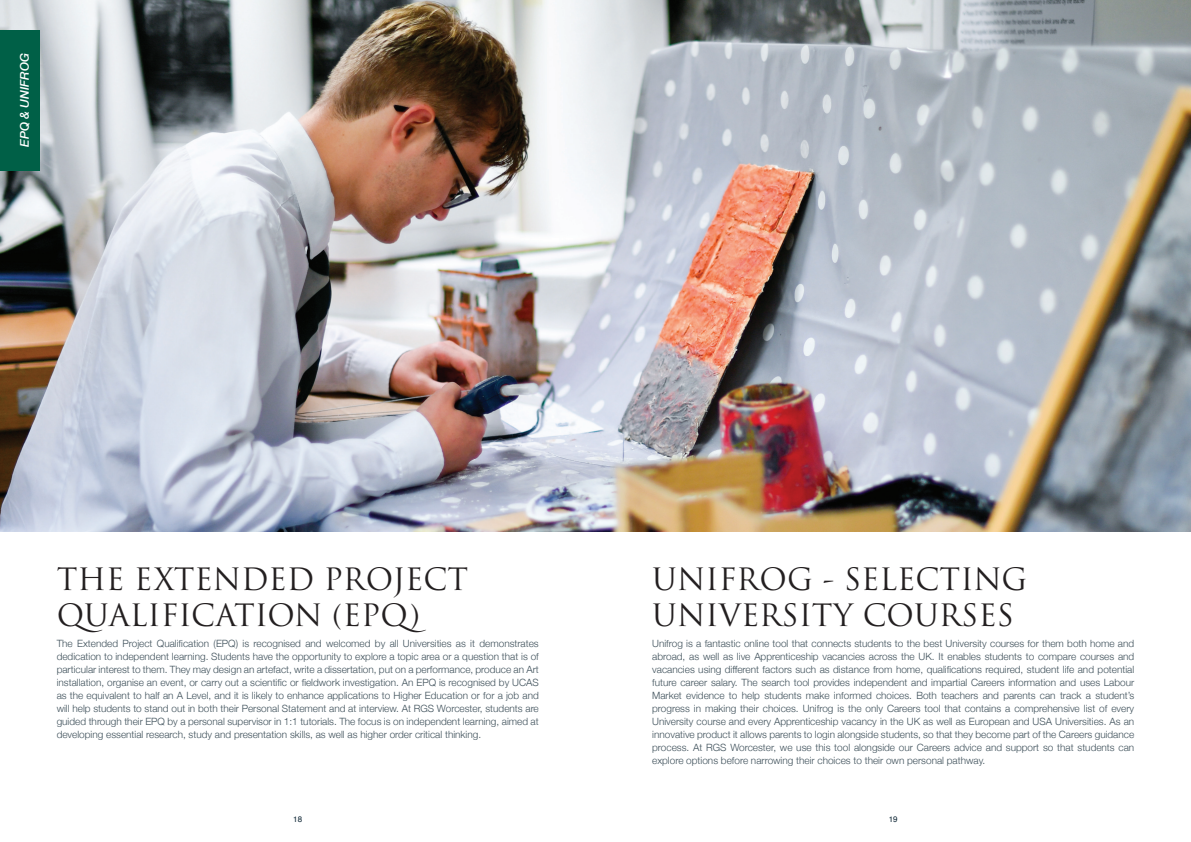
<style>
.page{position:relative;width:1191px;height:842px;background:#fff}
.page>*{position:absolute;margin:0;border:0;box-sizing:border-box;transform-origin:0 0}
.t1{font:30px/36px "Trajan Pro";color:#231f20}
.t2{font:italic 500 12px "Helvetica Neue";color:#fff}
.t3{font:300 10px/13px "Helvetica Neue";color:#3d4f59;text-align:justify}
.t4{font:8px "Helvetica";color:#0b2332}
</style>
<div class="page">
<img style="left:0;top:0;width:1191px;height:531px">
<div style="left:0;top:30px;width:40px;height:140px;background:#006047"></div>
<p class="t2" style="left:14px;top:147px;width:96px;rotate:-90deg">EPQ &amp; UNIFROG</p>
<h1 class="t1" style="left:57px;top:561px;width:413px">THE EXTENDED PROJECT<br>QUALIFICATION (EPQ)</h1>
<p class="t3" style="left:57px;top:637px;width:483px">The Extended Project Qualification (EPQ) is recognised and welcomed by all Universities as it demonstrates dedication to independent learning. Students have the opportunity to explore a topic area or a question that is of particular interest to them. They may design an artefact, write a dissertation, put on a performance, produce an Art installation, organise an event, or carry out a scientific or fieldwork investigation. An EPQ is recognised by UCAS as the equivalent to half an A Level, and it is likely to enhance applications to Higher Education or for a job and will help students to stand out in both their Personal Statement and at interview. At RGS Worcester, students are guided through their EPQ by a personal supervisor in 1:1 tutorials. The focus is on independent learning, aimed at developing essential research, study and presentation skills, as well as higher order critical thinking.</p>
<p class="t4" style="left:293px;top:813px;width:10px">18</p>
<h1 class="t1" style="left:652px;top:561px;width:377px">UNIFROG - SELECTING<br>UNIVERSITY COURSES</h1>
<p class="t3" style="left:652px;top:637px;width:483px">Unifrog is a fantastic online tool that connects students to the best University courses for them both home and abroad, as well as live Apprenticeship vacancies across the UK. It enables students to compare courses and vacancies using different factors such as distance from home, qualifications required, student life and potential future career salary. The search tool provides independent and impartial Careers information and uses Labour Market evidence to help students make informed choices. Both teachers and parents can track a student’s progress in making their choices. Unifrog is the only Careers tool that contains a comprehensive list of every University course and every Apprenticeship vacancy in the UK as well as European and USA Universities. As an innovative product it allows parents to login alongside students, so that they become part of the Careers guidance process. At RGS Worcester, we use this tool alongside our Careers advice and support so that students can explore options before narrowing their choices to their own personal pathway.</p>
<p class="t4" style="left:888px;top:813px;width:10px">19</p>
</div>
